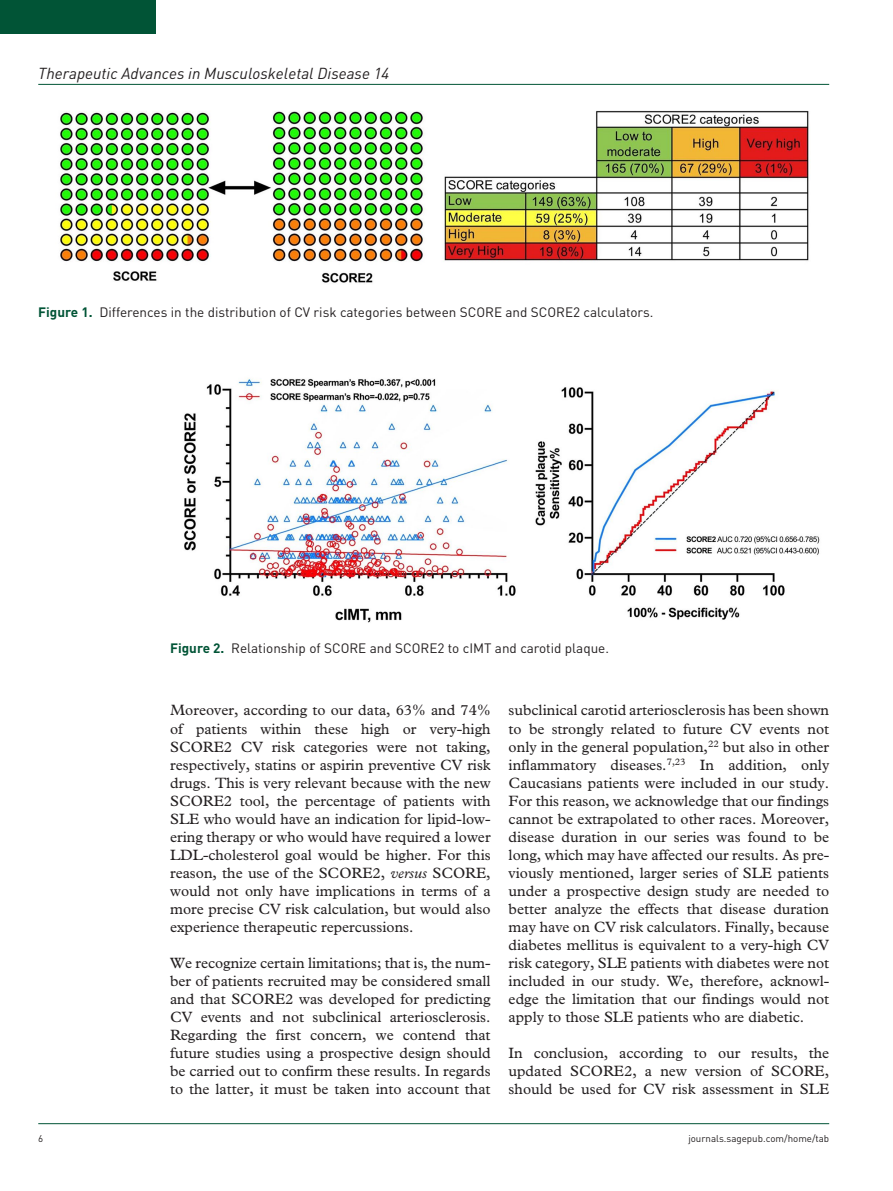
<style>
.page{position:relative;width:893px;height:1191px;background:#fff}
.page>*{position:absolute;margin:0;border:0;box-sizing:border-box;transform-origin:0 0}
.t1{font:italic 15.75px "DIN";color:#231f20}
.t2{font:15px/18px "Plantin Std";color:#231f20;text-align:justify}
.t3{font:13.5px "DIN";color:#231f20}
.t4{font:9.75px "DIN";color:#231f20}
.s1{font-weight:700;color:#015436}
.s2{font-style:italic}
</style>
<div class="page">
<hr style="left:38px;top:84px;width:791px;height:1px;background:#015436">
<hr style="left:38px;top:1123px;width:791px;height:1px;background:#015436">
<div style="left:0;top:0;width:155px;height:34px;background:#015436"></div>
<img style="left:184px;top:378px;width:636px;height:245px">
<img style="left:60px;top:110px;width:749px;height:173px">
<p class="t1" style="left:38px;top:63px;width:353px">Therapeutic Advances in Musculoskeletal Disease 14</p>
<p class="t3" style="left:38px;top:304px;width:617px"><span class="s1">Figure 1.</span> Differences in the distribution of CV risk categories between SCORE and SCORE2 calculators.</p>
<p class="t3" style="left:170px;top:639px;width:440px"><span class="s1">Figure 2.</span> Relationship of SCORE and SCORE2 to cIMT and carotid plaque.</p>
<p class="t2" style="left:170px;top:701px;width:322px">Moreover, according to our data, 63% and 74% of patients within these high or very-high SCORE2 CV risk categories were not taking, respectively, statins or aspirin preventive CV risk drugs. This is very relevant because with the new SCORE2 tool, the percentage of patients with SLE who would have an indication for lipid-low&shy;ering therapy or who would have required a lower LDL-cholesterol goal would be higher. For this reason, the use of the SCORE2, <span class="s2">versus</span> SCORE, would not only have implications in terms of a more precise CV risk calculation, but would also experience therapeutic repercussions.</p>
<p class="t2" style="left:170px;top:953px;width:322px">We recognize certain limitations; that is, the num&shy;ber of patients recruited may be considered small and that SCORE2 was developed for predicting CV events and not subclinical arteriosclerosis.<br>Regarding the first concern, we contend that future studies using a prospective design should be carried out to confirm these results. In regards to the latter, it must be taken into account that</p>
<p class="t2" style="left:509px;top:701px;width:322px">subclinical carotid arteriosclerosis has been shown to be strongly related to future CV events not only in the general population,<sup>22</sup> but also in other inflammatory diseases.<sup>7,23</sup> In addition, only Caucasians patients were included in our study.<br>For this reason, we acknowledge that our findings cannot be extrapolated to other races. Moreover, disease duration in our series was found to be long, which may have affected our results. As pre&shy;viously mentioned, larger series of SLE patients under a prospective design study are needed to better analyze the effects that disease duration may have on CV risk calculators. Finally, because diabetes mellitus is equivalent to a very-high CV risk category, SLE patients with diabetes were not included in our study. We, therefore, acknowl&shy;edge the limitation that our findings would not apply to those SLE patients who are diabetic.</p>
<p class="t2" style="left:509px;top:1043px;width:322px">In conclusion, according to our results, the updated SCORE2, a new version of SCORE, should be used for CV risk assessment in SLE</p>
<p class="t4" style="left:38px;top:1132px;width:7px">6</p>
<p class="t4" style="left:688px;top:1132px;width:142px">journals.sagepub.com/home/tab</p>
</div>
